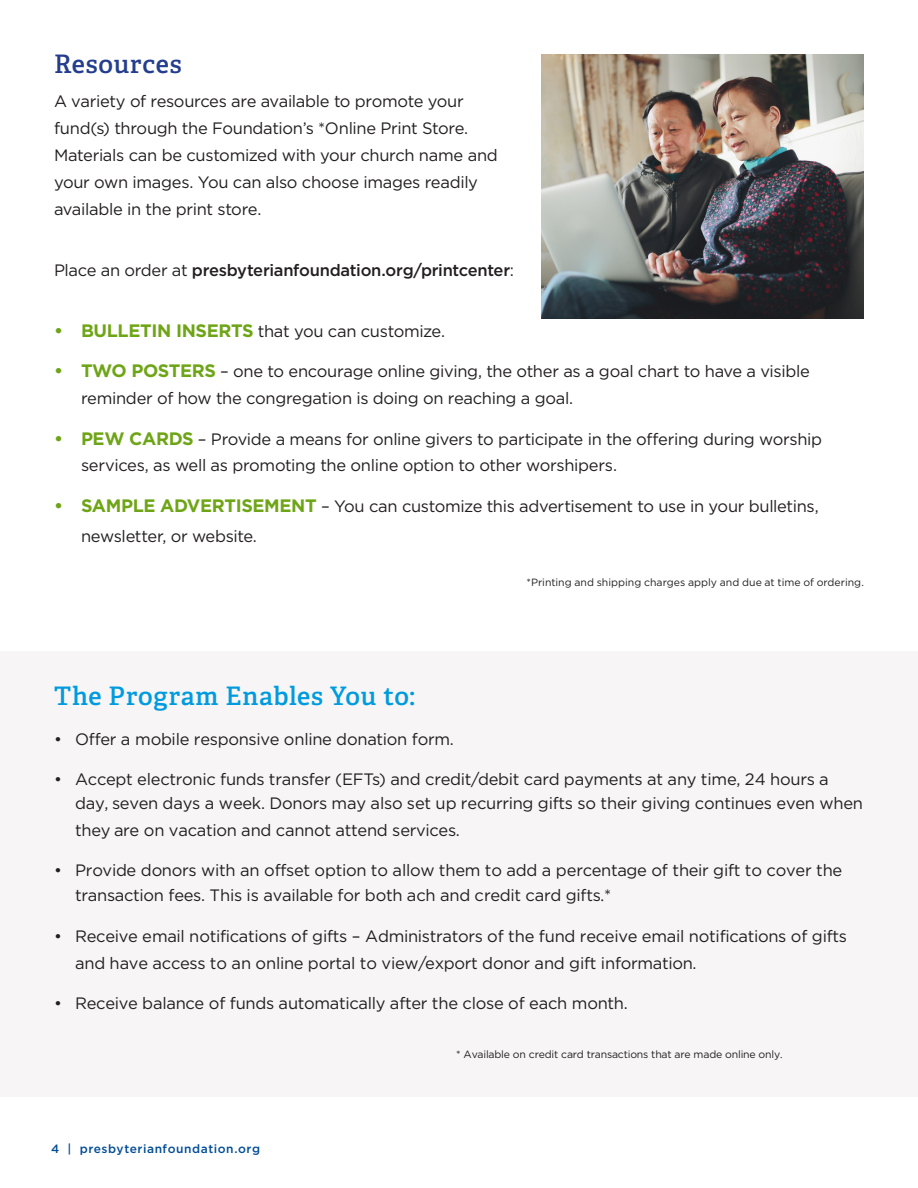
<style>
.page{position:relative;width:918px;height:1188px;background:#fff}
.page>*{position:absolute;margin:0;border:0;box-sizing:border-box;transform-origin:0 0}
.t1{font:25.5px "Adelle PE Sb";letter-spacing:.02em;color:#009bde}
.t2{font:25.5px "Adelle PE Sb";letter-spacing:.03em;color:#243e8d}
.t3{font:16.5px/27px "Gotham";letter-spacing:-.02em;color:#231f20}
.t4{font:500 16.5px "Gotham";letter-spacing:-.02em;color:#231f20}
.t5{font:500 12px "Gotham";letter-spacing:.045em;color:#004c97}
.t6{font:10.5px "Gotham";letter-spacing:-.005em;color:#231f20}
.s1{font-weight:400}
.s2{font-weight:700;font-size:18px;color:#6ea516}
.s3{font-family:"Minion Pro"}
</style>
<div class="page">
<div style="left:0;top:651px;width:918px;height:445px;background:#f7f5f6"></div>
<img style="left:541px;top:54px;width:323px;height:265px">
<p class="t2" style="left:54px;top:46px;width:129px">Resources</p>
<p class="t3" style="left:54px;top:87px;width:445px">A variety of resources are available to promote your fund(s) through the Foundation’s *Online Print Store.<br>Materials can be customized with your church name and your own images. You can also choose images readily available in the print store.</p>
<p class="t4" style="left:54px;top:261px;width:462px"><span class="s1">Place an order at</span> presbyterianfoundation.org/printcenter<span class="s1">:</span></p>
<p class="t3" style="left:54px;top:317px;width:393px"><span class="s2">• BULLETIN INSERTS</span> that you can customize.</p>
<p class="t3" style="left:81px;top:357px;width:730px;text-indent:-27px"><span class="s2">• TWO POSTERS</span> – one to encourage online giving, the other as a goal chart to have a visible reminder of how the congregation is doing on reaching a goal.</p>
<p class="t3" style="left:81px;top:425px;width:743px;text-indent:-27px"><span class="s2">• PEW CARDS</span> – Provide a means for online givers to participate in the offering during worship services, as well as promoting the online option to other worshipers.</p>
<p class="t3" style="left:81px;top:491px;width:739px;line-height:30px;text-indent:-27px"><span class="s2">• SAMPLE ADVERTISEMENT</span> – You can customize this advertisement to use in your bulletins, newsletter, or website.</p>
<p class="t6" style="left:526px;top:576px;width:339px">*Printing and shipping charges apply and due at time of ordering.</p>
<p class="t1" style="left:54px;top:677px;width:363px">The Program Enables You to:</p>
<p class="t3" style="left:54px;top:725px;width:401px">• Offer a mobile responsive online donation form.</p>
<p class="t3" style="left:75px;top:767px;width:789px;line-height:24.3px;text-indent:-21px">• Accept electronic funds transfer (EFTs) and credit/debit card payments at any time, 24 hours a day, seven days a week. Donors may also set up recurring gifts so their giving continues even when</p>
<p class="t3" style="left:75px;top:816px;width:386px">they are on vacation and cannot attend services.</p>
<p class="t3" style="left:75px;top:857px;width:769px;line-height:25.2px;text-indent:-21px">• Provide donors with an offset option to allow them to add a percentage of their gift to cover the transaction fees. This is available for both ach and credit card gifts<span class="s3">.</span>*</p>
<p class="t3" style="left:75px;top:922px;width:773px;text-indent:-21px">• Receive email notifications of gifts – Administrators of the fund receive email notifications of gifts and have access to an online portal to view/export donor and gift information.</p>
<p class="t3" style="left:54px;top:990px;width:575px">• Receive balance of funds automatically after the close of each month.</p>
<p class="t6" style="left:456px;top:1049px;width:328px">* Available on credit card transactions that are made online only<span class="s3">.</span></p>
<p class="t5" style="left:51px;top:1141px;width:211px">4 | presbyterianfoundation.org</p>
</div>
